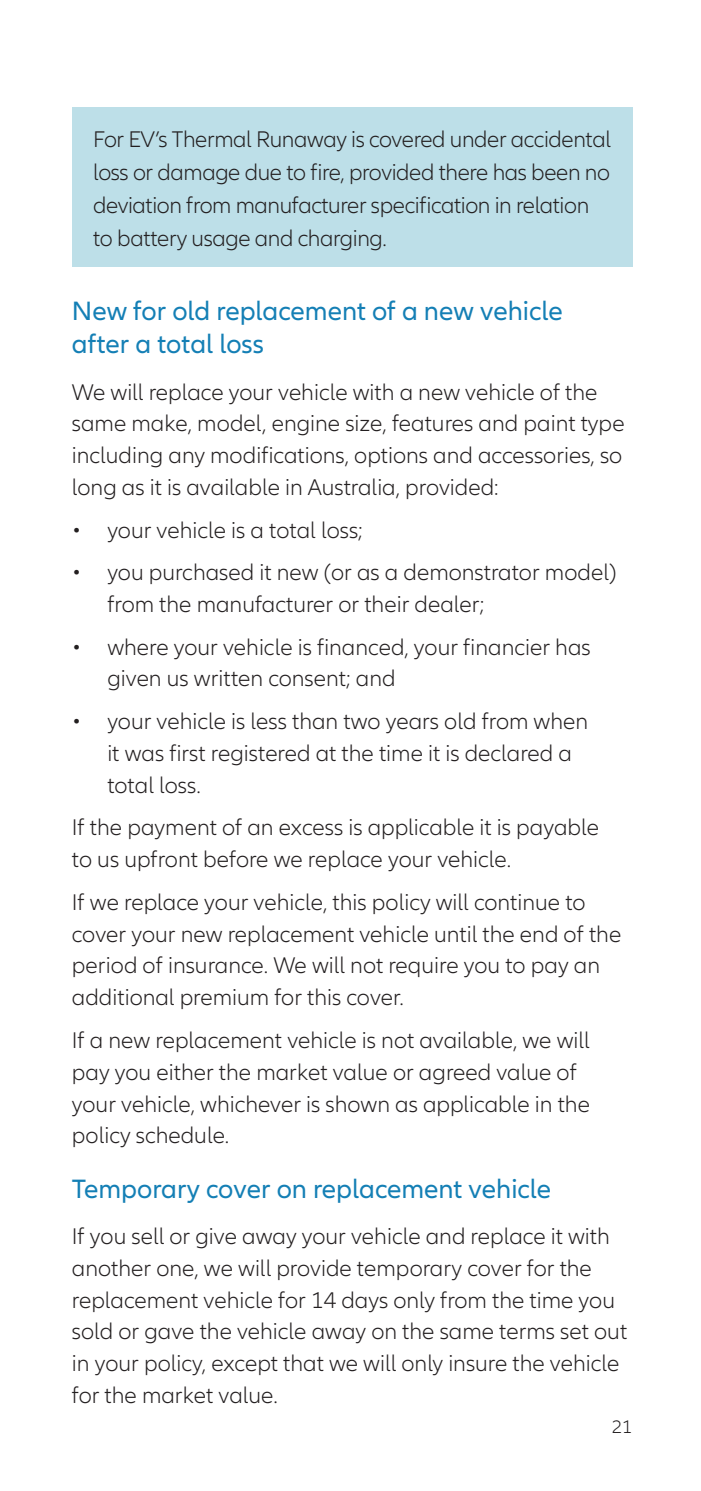
<style>
.page{position:relative;width:701px;height:1491px;background:#fff}
.page>*{position:absolute;margin:0;border:0;box-sizing:border-box;transform-origin:0 0}
.t1{font:27.5px/33px "Allianz Neo";color:#147fb5}
.t2{font:300 23.5px/32px "Allianz Neo";color:#231f20}
.t3{font:300 18.75px "Allianz Neo";color:#231f20}
</style>
<div class="page">
<div style="left:72px;top:108px;width:560px;height:159px;background:#bddfe8"></div>
<p class="t2" style="left:93px;top:124px;width:519px;line-height:33px">For EV’s Thermal Runaway is covered under accidental loss or damage due to fire, provided there has been no deviation from manufacturer specification in relation to battery usage and charging.</p>
<p class="t1" style="left:72px;top:297px;width:492px">New for old replacement of a new vehicle after a total loss</p>
<p class="t2" style="left:72px;top:377px;width:554px">We will replace your vehicle with a new vehicle of the same make, model, engine size, features and paint type including any modifications, options and accessories, so long as it is available in Australia, provided:</p>
<p class="t2" style="left:72px;top:515px;width:292px">• your vehicle is a total loss;</p>
<p class="t2" style="left:107px;top:558px;width:510px;text-indent:-35px">• you purchased it new (or as a demonstrator model) from the manufacturer or their dealer;</p>
<p class="t2" style="left:107px;top:632px;width:485px;text-indent:-35px">• where your vehicle is financed, your financier has given us written consent; and</p>
<p class="t2" style="left:107px;top:707px;width:482px;text-indent:-35px">• your vehicle is less than two years old from when it was first registered at the time it is declared a total loss.</p>
<p class="t2" style="left:72px;top:813px;width:528px">If the payment of an excess is applicable it is payable to us upfront before we replace your vehicle.</p>
<p class="t2" style="left:72px;top:887px;width:550px">If we replace your vehicle, this policy will continue to cover your new replacement vehicle until the end of the period of insurance. We will not require you to pay an additional premium for this cover.</p>
<p class="t2" style="left:72px;top:1026px;width:519px">If a new replacement vehicle is not available, we will pay you either the market value or agreed value of your vehicle, whichever is shown as applicable in the policy schedule.</p>
<p class="t1" style="left:72px;top:1174px;width:481px">Temporary cover on replacement vehicle</p>
<p class="t2" style="left:72px;top:1221px;width:556px">If you sell or give away your vehicle and replace it with another one, we will provide temporary cover for the replacement vehicle for 14 days only from the time you sold or gave the vehicle away on the same terms set out in your policy, except that we will only insure the vehicle for the market value.</p>
<p class="t3" style="left:612px;top:1420px;width:22px">21</p>
</div>
